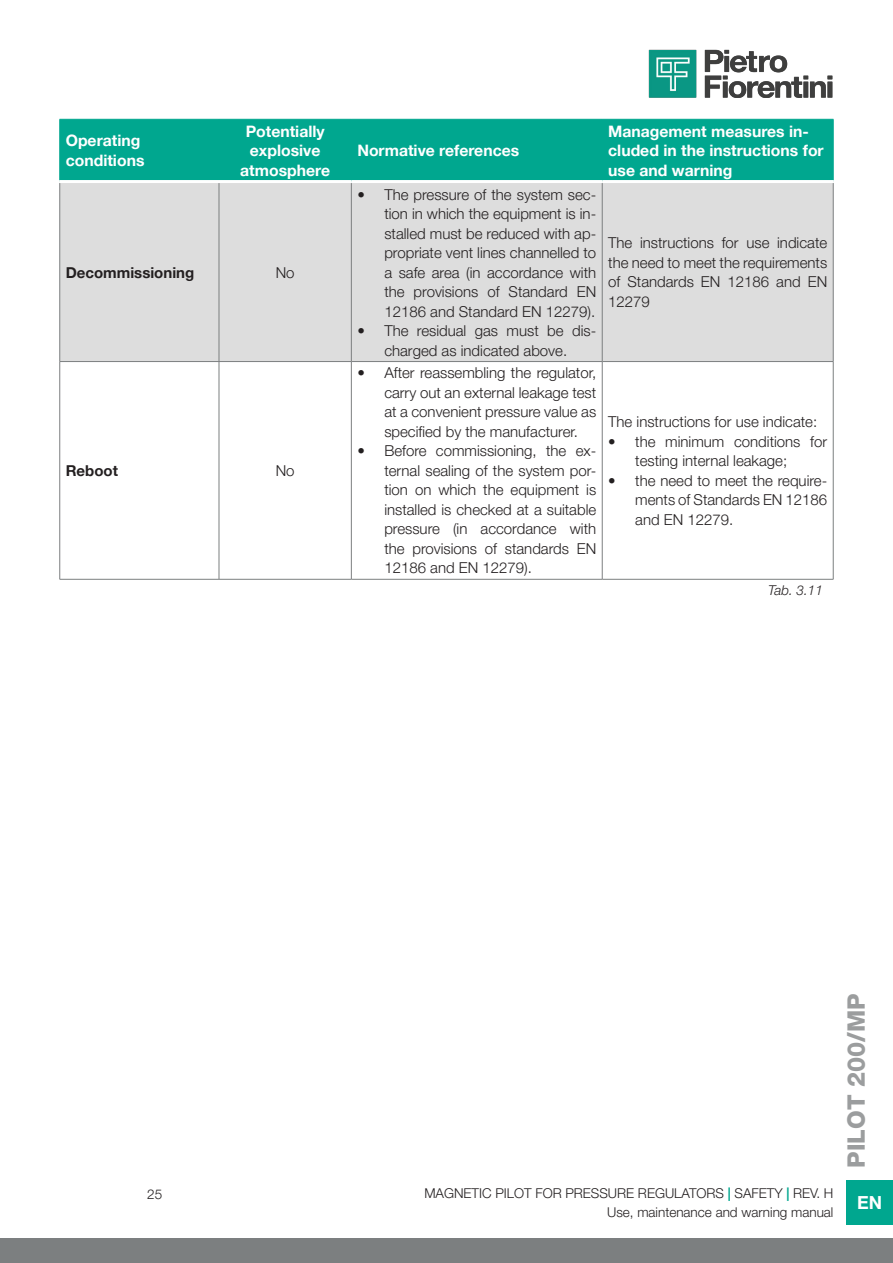
<style>
.page{position:relative;width:893px;height:1263px;background:#fff}
.page>*{position:absolute;margin:0;border:0;box-sizing:border-box;transform-origin:0 0}
.t1{font:800 24px "Helvetica Neue LT Pro";color:#9b9d9e}
.t2{font:700 18px "Helvetica Neue LT Pro";color:#fff}
.Helvetica_Neue_LT_Pro_75_Bold_10_5_Sx_Bi{font:700 15.75px/19.5px "Helvetica Neue LT Pro";color:#fff}
.Helvetica_Neue_LT_Pro_75_Bold_10_5_Centr{font:700 15.75px "Helvetica Neue LT Pro";color:#fff}
.Corpo_Testo_Helvetica_Neue_LT_Pro_45_Lig{font:300 15px/19.5px "Helvetica Neue LT Pro";color:#231f20;text-align:justify}
.Helvetica_Neue_LT_Pro_75_Bold_10_Sx_Nero{font:700 15px "Helvetica Neue LT Pro";color:#231f20}
.t3{font:300 13.5px "Helvetica Neue LT Pro";color:#231f20}
.t4{font:italic 300 13.5px "Helvetica Neue LT Pro";color:#231f20}
.s1{font-weight:700;color:#00a78f}
</style>
<div class="page">
<img style="left:648px;top:49px;width:185px;height:49px">
<div style="left:0;top:1238px;width:893px;height:25px;background:#7c7f80"></div>
<div style="left:846px;top:1180px;width:47px;height:45px;background:#00a78f"></div>
<div style="left:60px;top:120px;width:773px;height:60px;background:#00a78f"></div>
<div style="left:60px;top:183px;width:773px;height:178px;background:#ddd"></div>
<hr style="left:59px;top:183px;width:1px;height:178px;background:#7c7f80">
<hr style="left:219px;top:183px;width:1px;height:178px;background:#7c7f80">
<hr style="left:351px;top:183px;width:1px;height:178px;background:#7c7f80">
<hr style="left:602px;top:183px;width:1px;height:178px;background:#7c7f80">
<hr style="left:833px;top:183px;width:1px;height:178px;background:#7c7f80">
<hr style="left:60px;top:361px;width:159px;height:1px;background:#7c7f80">
<hr style="left:59px;top:362px;width:1px;height:217px;background:#7c7f80">
<hr style="left:219px;top:361px;width:132px;height:1px;background:#7c7f80">
<hr style="left:219px;top:362px;width:1px;height:217px;background:#7c7f80">
<hr style="left:351px;top:361px;width:251px;height:1px;background:#7c7f80">
<hr style="left:351px;top:362px;width:1px;height:217px;background:#7c7f80">
<hr style="left:602px;top:361px;width:231px;height:1px;background:#7c7f80">
<hr style="left:602px;top:362px;width:1px;height:217px;background:#7c7f80">
<hr style="left:833px;top:362px;width:1px;height:217px;background:#7c7f80">
<hr style="left:60px;top:119px;width:159px;height:1px;background:#00a78f">
<hr style="left:59px;top:120px;width:1px;height:60px;background:#00a78f">
<hr style="left:219px;top:119px;width:132px;height:1px;background:#00a78f">
<hr style="left:219px;top:120px;width:1px;height:60px;background:#00a78f">
<hr style="left:351px;top:119px;width:251px;height:1px;background:#00a78f">
<hr style="left:351px;top:120px;width:1px;height:60px;background:#00a78f">
<hr style="left:602px;top:119px;width:231px;height:1px;background:#00a78f">
<hr style="left:602px;top:120px;width:1px;height:60px;background:#00a78f">
<hr style="left:833px;top:120px;width:1px;height:60px;background:#00a78f">
<hr style="left:60px;top:579px;width:159px;height:1px;background:#7c7f80">
<hr style="left:219px;top:579px;width:132px;height:1px;background:#7c7f80">
<hr style="left:351px;top:579px;width:251px;height:1px;background:#7c7f80">
<hr style="left:602px;top:579px;width:231px;height:1px;background:#7c7f80">
<p class="Helvetica_Neue_LT_Pro_75_Bold_10_5_Sx_Bi" style="left:66px;top:131px;width:76px">Operating</p>
<p class="Helvetica_Neue_LT_Pro_75_Bold_10_5_Sx_Bi" style="left:66px;top:150px;width:80px">conditions</p>
<p class="Helvetica_Neue_LT_Pro_75_Bold_10_5_Centr" style="left:246px;top:121px;width:81px">Potentially</p>
<p class="Helvetica_Neue_LT_Pro_75_Bold_10_5_Centr" style="left:250px;top:141px;width:72px">explosive</p>
<p class="Helvetica_Neue_LT_Pro_75_Bold_10_5_Centr" style="left:240px;top:160px;width:91px">atmosphere</p>
<p class="Helvetica_Neue_LT_Pro_75_Bold_10_Sx_Nero" style="left:66px;top:263px;width:130px">Decommissioning</p>
<p class="Corpo_Testo_Helvetica_Neue_LT_Pro_45_Lig" style="left:276px;top:262px;width:20px">No</p>
<p class="Helvetica_Neue_LT_Pro_75_Bold_10_Sx_Nero" style="left:66px;top:461px;width:54px">Reboot</p>
<p class="Corpo_Testo_Helvetica_Neue_LT_Pro_45_Lig" style="left:276px;top:460px;width:20px">No</p>
<p class="Helvetica_Neue_LT_Pro_75_Bold_10_5_Sx_Bi" style="left:357px;top:140px;width:163px">Normative references</p>
<p class="Corpo_Testo_Helvetica_Neue_LT_Pro_45_Lig" style="left:384px;top:184px;width:213px;text-indent:-27px">• The pressure of the system sec&shy;tion in which the equipment is in&shy;stalled must be reduced with ap&shy;propriate vent lines channelled to a safe area (in accordance with the provisions of Standard EN 12186 and Standard EN 12279).</p>
<p class="Corpo_Testo_Helvetica_Neue_LT_Pro_45_Lig" style="left:357px;top:321px;width:240px;text-align:center">• The residual gas must be dis&shy;charged as indicated above.</p>
<p class="Corpo_Testo_Helvetica_Neue_LT_Pro_45_Lig" style="left:384px;top:363px;width:213px;text-indent:-27px">• After reassembling the regulator, carry out an external leakage test at a convenient pressure value as specified by the manufacturer.</p>
<p class="Corpo_Testo_Helvetica_Neue_LT_Pro_45_Lig" style="left:384px;top:441px;width:213px;text-indent:-27px">• Before commissioning, the ex&shy;ternal sealing of the system por&shy;tion on which the equipment is installed is checked at a suitable pressure (in accordance with the provisions of standards EN 12186 and EN 12279).</p>
<p class="Helvetica_Neue_LT_Pro_75_Bold_10_5_Sx_Bi" style="left:608px;top:121px;width:217px">Management measures in&shy;cluded in the instructions for use and warning</p>
<p class="Corpo_Testo_Helvetica_Neue_LT_Pro_45_Lig" style="left:608px;top:233px;width:220px">The instructions for use indicate the need to meet the requirements of Standards EN 12186 and EN 12279</p>
<p class="Corpo_Testo_Helvetica_Neue_LT_Pro_45_Lig" style="left:608px;top:412px;width:210px">The instructions for use indicate:</p>
<p class="Corpo_Testo_Helvetica_Neue_LT_Pro_45_Lig" style="left:635px;top:431px;width:193px;text-indent:-27px">• the minimum conditions for testing internal leakage;</p>
<p class="Corpo_Testo_Helvetica_Neue_LT_Pro_45_Lig" style="left:635px;top:470px;width:193px;text-indent:-27px">• the need to meet the require&shy;ments of Standards EN 12186 and EN 12279.</p>
<p class="t4" style="left:768px;top:582px;width:56px">Tab. 3.11</p>
<p class="t3" style="left:147px;top:1185px;width:17px">25</p>
<p class="t3" style="left:424px;top:1185px;width:411px">MAGNETIC PILOT FOR PRESSURE REGULATORS <span class="s1">|</span> SAFETY <span class="s1">|</span> REV. H</p>
<p class="t3" style="left:607px;top:1204px;width:228px">Use, maintenance and warning manual</p>
<h1 class="t1" style="left:842px;top:1168px;width:176px;rotate:-90deg">PILOT 200/MP</h1>
<p class="t2" style="left:857px;top:1191px;width:27px">EN</p>
</div>
